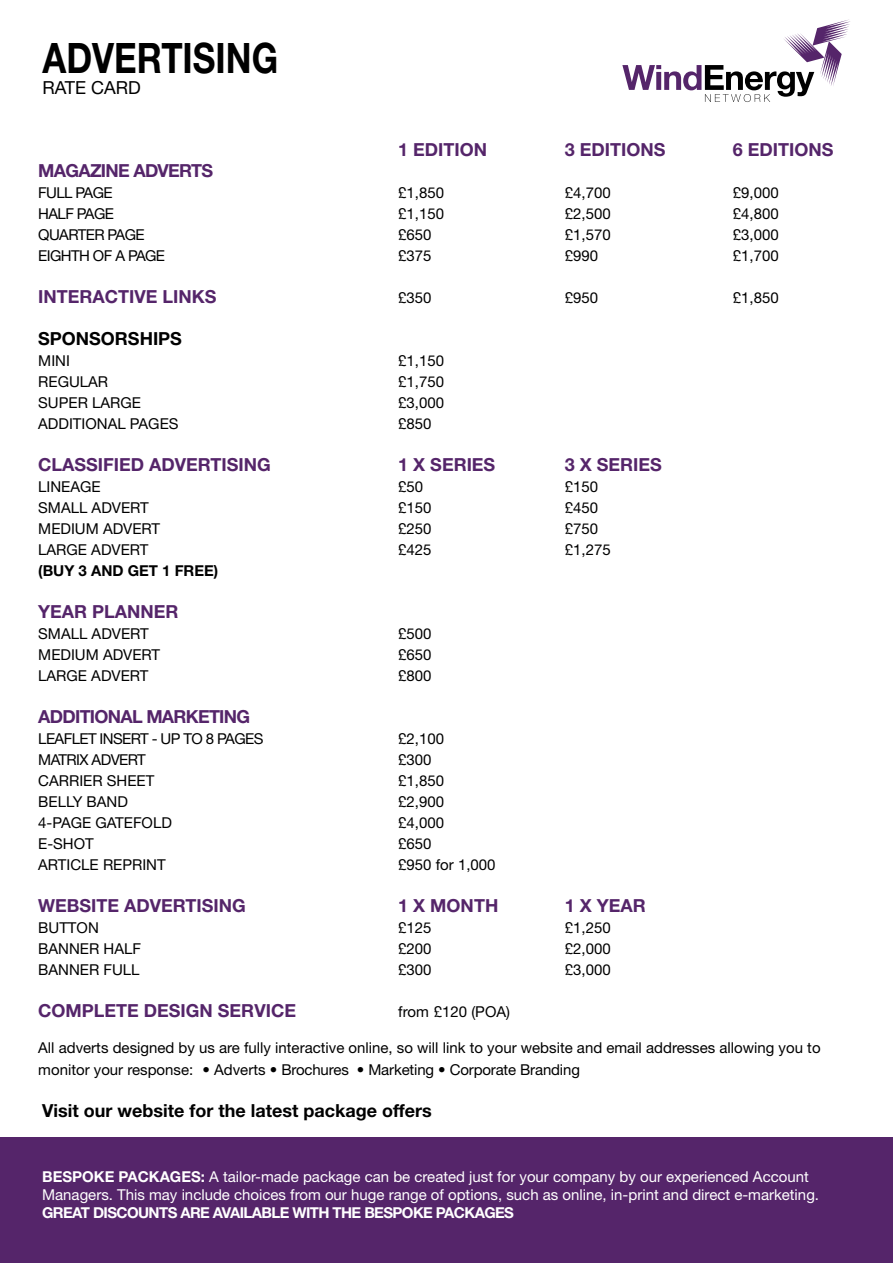
<style>
.page{position:relative;width:893px;height:1263px;background:#fff}
.page>*{position:absolute;margin:0;border:0;box-sizing:border-box;transform-origin:0 0}
.t1{font:700 42px "Helvetica Neue LT Std";color:#000;scale:.83 1}
.t2{font:700 18px "Helvetica Neue LT Std";color:#55256a}
.t3{font:700 18px "Helvetica Neue LT Std";color:#000}
.t4{font:700 18px "Helvetica Neue LT Std";letter-spacing:-.04em;color:#55256a}
.t5{font:18px "Helvetica Neue LT Std";color:#000}
.t6{font:15px/21.6px "Helvetica Neue LT Std";color:#000}
.t7{font:15px/18px "Helvetica Neue LT Std";color:#fff}
.t8{font:15px "Helvetica Neue LT Std";letter-spacing:-.04em;color:#000}
.t9{font:700 15px "Helvetica Neue LT Std";letter-spacing:-.04em;color:#fff}
.t10{font:700 15px "Helvetica Neue LT Std";color:#000}
.s1{font-weight:700}
</style>
<div class="page">
<svg style="left:622px;top:19px;width:228px;height:83px"></svg>
<div style="left:0;top:1138px;width:893px;height:125px;background:#55256a"></div>
<h1 class="t1" style="left:43px;top:32px;width:285px">ADVERTISING</h1>
<p class="t5" style="left:43px;top:77px;width:100px">RATE CARD</p>
<p class="t2" style="left:398px;top:139px;width:90px">1 EDITION</p>
<p class="t2" style="left:565px;top:139px;width:102px">3 EDITIONS</p>
<p class="t2" style="left:733px;top:139px;width:102px">6 EDITIONS</p>
<p class="t4" style="left:38px;top:160px;width:176px">MAGAZINE ADVERTS</p>
<p class="t8" style="left:38px;top:184px;width:76px">FULL PAGE</p>
<p class="t6" style="left:398px;top:182px;width:47px">£1,850</p>
<p class="t6" style="left:565px;top:182px;width:47px">£4,700</p>
<p class="t6" style="left:733px;top:182px;width:47px">£9,000</p>
<p class="t8" style="left:38px;top:205px;width:77px">HALF PAGE</p>
<p class="t6" style="left:398px;top:203px;width:47px">£1,150</p>
<p class="t6" style="left:565px;top:203px;width:47px">£2,500</p>
<p class="t6" style="left:733px;top:203px;width:47px">£4,800</p>
<p class="t8" style="left:38px;top:226px;width:108px">QUARTER PAGE</p>
<p class="t6" style="left:398px;top:224px;width:35px">£650</p>
<p class="t6" style="left:565px;top:224px;width:47px">£1,570</p>
<p class="t6" style="left:733px;top:224px;width:47px">£3,000</p>
<p class="t8" style="left:38px;top:247px;width:128px">EIGHTH OF A PAGE</p>
<p class="t6" style="left:398px;top:245px;width:35px">£375</p>
<p class="t6" style="left:565px;top:245px;width:35px">£990</p>
<p class="t6" style="left:733px;top:245px;width:47px">£1,700</p>
<p class="t2" style="left:38px;top:286px;width:180px">INTERACTIVE LINKS</p>
<p class="t6" style="left:398px;top:287px;width:35px">£350</p>
<p class="t6" style="left:565px;top:287px;width:35px">£950</p>
<p class="t6" style="left:733px;top:287px;width:47px">£1,850</p>
<p class="t3" style="left:38px;top:328px;width:145px">SPONSORSHIPS</p>
<p class="t6" style="left:38px;top:350px;width:33px">MINI</p>
<p class="t6" style="left:398px;top:350px;width:47px">£1,150</p>
<p class="t6" style="left:38px;top:371px;width:71px">REGULAR</p>
<p class="t6" style="left:398px;top:371px;width:47px">£1,750</p>
<p class="t6" style="left:38px;top:392px;width:104px">SUPER LARGE</p>
<p class="t6" style="left:398px;top:392px;width:47px">£3,000</p>
<p class="t6" style="left:38px;top:413px;width:142px">ADDITIONAL PAGES</p>
<p class="t6" style="left:398px;top:413px;width:35px">£850</p>
<p class="t2" style="left:38px;top:454px;width:234px">CLASSIFIED ADVERTISING</p>
<p class="t2" style="left:398px;top:454px;width:99px">1 X SERIES</p>
<p class="t2" style="left:565px;top:454px;width:99px">3 X SERIES</p>
<p class="t6" style="left:38px;top:476px;width:64px">LINEAGE</p>
<p class="t6" style="left:398px;top:476px;width:27px">£50</p>
<p class="t6" style="left:565px;top:476px;width:35px">£150</p>
<p class="t6" style="left:38px;top:497px;width:112px">SMALL ADVERT</p>
<p class="t6" style="left:398px;top:497px;width:35px">£150</p>
<p class="t6" style="left:565px;top:497px;width:35px">£450</p>
<p class="t6" style="left:38px;top:518px;width:123px">MEDIUM ADVERT</p>
<p class="t6" style="left:398px;top:518px;width:35px">£250</p>
<p class="t6" style="left:565px;top:518px;width:35px">£750</p>
<p class="t6" style="left:38px;top:539px;width:112px">LARGE ADVERT</p>
<p class="t6" style="left:398px;top:539px;width:35px">£425</p>
<p class="t6" style="left:565px;top:539px;width:47px">£1,275</p>
<p class="t10" style="left:38px;top:562px;width:182px">(BUY 3 AND GET 1 FREE)</p>
<p class="t2" style="left:38px;top:601px;width:142px">YEAR PLANNER</p>
<p class="t6" style="left:38px;top:623px;width:112px">SMALL ADVERT</p>
<p class="t6" style="left:398px;top:623px;width:35px">£500</p>
<p class="t6" style="left:38px;top:644px;width:123px">MEDIUM ADVERT</p>
<p class="t6" style="left:398px;top:644px;width:35px">£650</p>
<p class="t6" style="left:38px;top:665px;width:112px">LARGE ADVERT</p>
<p class="t6" style="left:398px;top:665px;width:35px">£800</p>
<p class="t4" style="left:38px;top:706px;width:213px">ADDITIONAL MARKETING</p>
<p class="t8" style="left:38px;top:730px;width:227px">LEAFLET INSERT - UP TO 8 PAGES</p>
<p class="t6" style="left:398px;top:728px;width:47px">£2,100</p>
<p class="t8" style="left:38px;top:751px;width:109px">MATRIX ADVERT</p>
<p class="t6" style="left:398px;top:749px;width:35px">£300</p>
<p class="t6" style="left:38px;top:770px;width:118px">CARRIER SHEET</p>
<p class="t6" style="left:398px;top:770px;width:47px">£1,850</p>
<p class="t6" style="left:38px;top:791px;width:91px">BELLY BAND</p>
<p class="t6" style="left:398px;top:791px;width:47px">£2,900</p>
<p class="t6" style="left:38px;top:812px;width:135px">4-PAGE GATEFOLD</p>
<p class="t6" style="left:398px;top:812px;width:47px">£4,000</p>
<p class="t6" style="left:38px;top:833px;width:57px">E-SHOT</p>
<p class="t6" style="left:398px;top:833px;width:35px">£650</p>
<p class="t6" style="left:38px;top:854px;width:129px">ARTICLE REPRINT</p>
<p class="t6" style="left:398px;top:854px;width:99px">£950 for 1,000</p>
<p class="t2" style="left:38px;top:895px;width:209px">WEBSITE ADVERTISING</p>
<p class="t2" style="left:398px;top:895px;width:102px">1 X MONTH</p>
<p class="t2" style="left:565px;top:895px;width:83px">1 X YEAR</p>
<p class="t6" style="left:38px;top:917px;width:62px">BUTTON</p>
<p class="t6" style="left:398px;top:917px;width:35px">£125</p>
<p class="t6" style="left:565px;top:917px;width:47px">£1,250</p>
<p class="t6" style="left:38px;top:938px;width:104px">BANNER HALF</p>
<p class="t6" style="left:398px;top:938px;width:35px">£200</p>
<p class="t6" style="left:565px;top:938px;width:47px">£2,000</p>
<p class="t6" style="left:38px;top:959px;width:103px">BANNER FULL</p>
<p class="t6" style="left:398px;top:959px;width:35px">£300</p>
<p class="t6" style="left:565px;top:959px;width:47px">£3,000</p>
<p class="t2" style="left:38px;top:1000px;width:259px">COMPLETE DESIGN SERVICE</p>
<p class="t6" style="left:398px;top:1001px;width:113px">from £120 (POA)</p>
<p class="t6" style="left:38px;top:1037px;width:784px">All adverts designed by us are fully interactive online, so will link to your website and email addresses allowing you to monitor your response: • Adverts • Brochures • Marketing • Corporate Branding</p>
<p class="t3" style="left:42px;top:1099px;width:391px">Visit our website for the latest package offers</p>
<p class="t7" style="left:42px;top:1168px;width:778px"><span class="s1">BESPOKE PACKAGES:</span> A tailor-made package can be created just for your company by our experienced Account<br>Managers. This may include choices from our huge range of options, such as online, in-print and direct e-marketing.</p>
<p class="t9" style="left:42px;top:1204px;width:473px">GREAT DISCOUNTS ARE AVAILABLE WITH THE BESPOKE PACKAGES</p>
</div>
